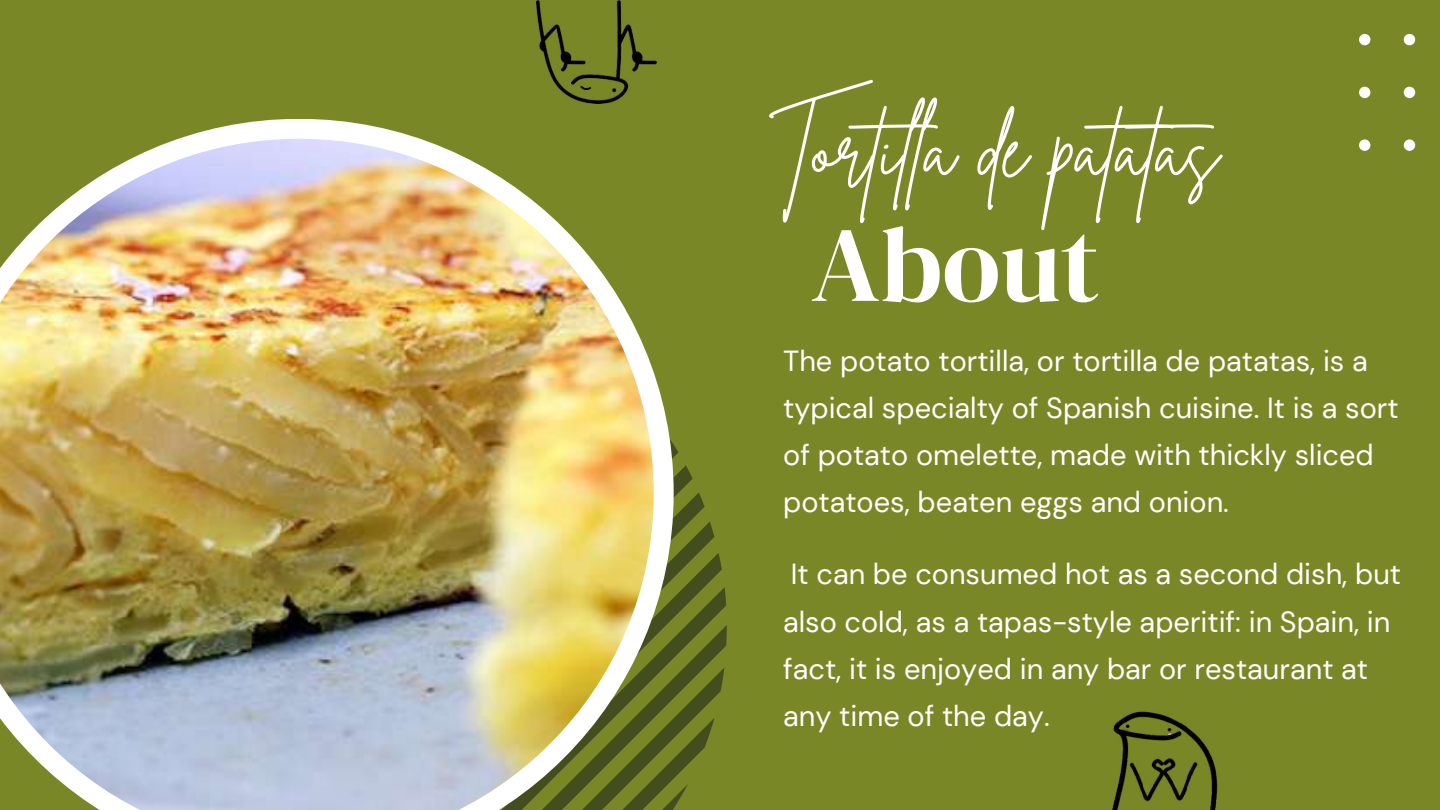
<style>
.page{position:relative;width:1440px;height:810px;background:#7a8727}
.page>*{position:absolute;margin:0;border:0;box-sizing:border-box;transform-origin:0 0}
.t1{font:106.7px "DM Serif Display";color:#fff}
.t2{font:79.8px "Brittany Signature";color:#fff}
.t3{font:29px/47.2px "DM Sans";color:#fff}
</style>
<div class="page">
<svg style="left:674px;top:445px;width:53px;height:363px"></svg>
<svg style="left:178px;top:119px;width:496px;height:691px"></svg>
<img style="left:0;top:139px;width:654px;height:671px">
<svg style="left:1359px;top:33px;width:57px;height:118px"></svg>
<img style="left:1112px;top:711px;width:106px;height:99px">
<img style="left:536px;top:0;width:120px;height:104px">
<h2 class="t2" style="left:770px;top:97px;width:468px">Tortila de patatas</h2>
<h1 class="t1" style="left:811px;top:190px;width:290px">About</h1>
<p class="t3" style="left:783px;top:337px;width:617px">The potato tortilla, or tortilla de patatas, is a typical specialty of Spanish cuisine. It is a sort of potato omelette, made with thickly sliced potatoes, beaten eggs and onion.</p>
<p class="t3" style="left:783px;top:551px;width:619px">It can be consumed hot as a second dish, but also cold, as a tapas-style aperitif: in Spain, in fact, it is enjoyed in any bar or restaurant at any time of the day.</p>
</div>
